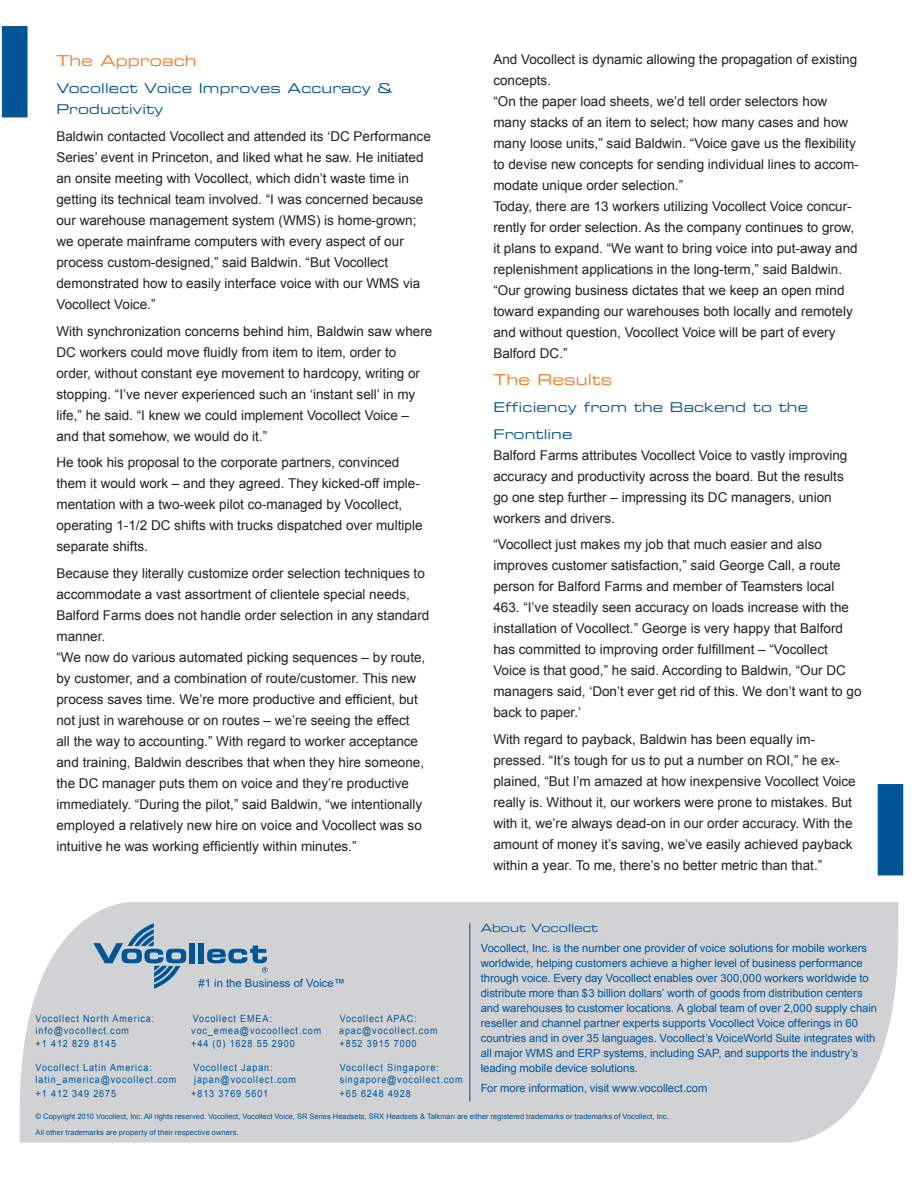
<style>
.page{position:relative;width:918px;height:1188px;background:#fff}
.page>*{position:absolute;margin:0;border:0;box-sizing:border-box;transform-origin:0 0}
.t1{font:15px "Eurostile LT Std Ex 2";letter-spacing:.01em;color:#f47b21}
.body_Copy{font:13.5px/21px "Arial";color:#231f20}
.t2{font:13.5px/21px "Eurostile LT Std Ex 2";letter-spacing:.01em;color:#005595}
.t3{font:11.25px/15px "Arial";color:#005595}
.t4{font:11.25px "Eurostile LT Std Ex 2";color:#005595}
.Body_2{font:9.9px "Arial";letter-spacing:.1em;color:#005595;scale:.91 1}
.t5{font:7.5px "Arial";color:#005595}
</style>
<div class="page">
<div style="left:3px;top:27px;width:24px;height:90px;background:#005595"></div>
<div style="left:2px;top:26px;width:26px;height:91px;border:2px solid #005595"></div>
<div style="left:878px;top:784px;width:25px;height:91px;background:#005595"></div>
<div style="left:20px;top:902px;width:878px;height:241px;background:#d1d2d4"></div>
<hr style="left:469px;top:923px;width:1px;height:179px;background:#005595">
<div style="left:189px;top:943px;width:6px;height:20px;background:#005595"></div>
<div style="left:199px;top:943px;width:5px;height:20px;background:#005595"></div>
<svg style="left:207px;top:946px;width:61px;height:27px;background:#88a6be"></svg>
<svg style="left:93px;top:923px;width:93px;height:66px;background:#a0b4c5"></svg>
<p class="t1" style="left:56px;top:51px;width:142px">The Approach</p>
<p class="t2" style="left:56px;top:78px;width:337px">Vocollect Voice Improves Accuracy &amp;<br>Productivity</p>
<p class="body_Copy" style="left:56px;top:126px;width:376px">Baldwin contacted Vocollect and attended its ‘DC Performance Series’ event in Princeton, and liked what he saw. He initiated an onsite meeting with Vocollect, which didn’t waste time in getting its technical team involved. “I was concerned because our warehouse management system (WMS) is home-grown; we operate mainframe computers with every aspect of our process custom-designed,” said Baldwin. “But Vocollect demonstrated how to easily interface voice with our WMS via Vocollect Voice.”</p>
<p class="body_Copy" style="left:56px;top:321px;width:377px">With synchronization concerns behind him, Baldwin saw where DC workers could move fluidly from item to item, order to order, without constant eye movement to hardcopy, writing or stopping. “I’ve never experienced such an ‘instant sell’ in my life,” he said. “I knew we could implement Vocollect Voice – and that somehow, we would do it.”</p>
<p class="body_Copy" style="left:56px;top:452px;width:368px">He took his proposal to the corporate partners, convinced them it would work – and they agreed. They kicked-off imple&shy;mentation with a two-week pilot co-managed by Vocollect, operating 1-1/2 DC shifts with trucks dispatched over multiple separate shifts.</p>
<p class="body_Copy" style="left:56px;top:562px;width:374px">Because they literally customize order selection techniques to accommodate a vast assortment of clientele special needs, Balford Farms does not handle order selection in any standard manner.</p>
<p class="body_Copy" style="left:56px;top:646px;width:370px">“We now do various automated picking sequences – by route, by customer, and a combination of route/customer. This new process saves time. We’re more productive and efficient, but not just in warehouse or on routes – we’re seeing the effect all the way to accounting.” With regard to worker acceptance and training, Baldwin describes that when they hire someone, the DC manager puts them on voice and they’re productive immediately. “During the pilot,” said Baldwin, “we intentionally employed a relatively new hire on voice and Vocollect was so intuitive he was working efficiently within minutes.”</p>
<p class="body_Copy" style="left:493px;top:49px;width:365px">And Vocollect is dynamic allowing the propagation of existing concepts.</p>
<p class="body_Copy" style="left:493px;top:91px;width:367px">“On the paper load sheets, we’d tell order selectors how many stacks of an item to select; how many cases and how many loose units,” said Baldwin. “Voice gave us the flexibility to devise new concepts for sending individual lines to accom&shy;modate unique order selection.”</p>
<p class="body_Copy" style="left:493px;top:196px;width:366px">Today, there are 13 workers utilizing Vocollect Voice concur&shy;rently for order selection. As the company continues to grow, it plans to expand. “We want to bring voice into put-away and replenishment applications in the long-term,” said Baldwin. “Our growing business dictates that we keep an open mind toward expanding our warehouses both locally and remotely and without question, Vocollect Voice will be part of every Balford DC.”</p>
<p class="t1" style="left:493px;top:369px;width:121px">The Results</p>
<p class="t2" style="left:493px;top:393px;width:316px;line-height:27px">Efficiency from the Backend to the<br>Frontline</p>
<p class="body_Copy" style="left:493px;top:445px;width:356px">Balford Farms attributes Vocollect Voice to vastly improving accuracy and productivity across the board. But the results go one step further – impressing its DC managers, union workers and drivers.</p>
<p class="body_Copy" style="left:493px;top:534px;width:370px">“Vocollect just makes my job that much easier and also improves customer satisfaction,” said George Call, a route person for Balford Farms and member of Teamsters local 463. “I’ve steadily seen accuracy on loads increase with the installation of Vocollect.” George is very happy that Balford has committed to improving order fulfillment – “Vocollect Voice is that good,” he said. According to Baldwin, “Our DC managers said, ‘Don’t ever get rid of this. We don’t want to go back to paper.’</p>
<p class="body_Copy" style="left:493px;top:729px;width:364px">With regard to payback, Baldwin has been equally im&shy;pressed. “It’s tough for us to put a number on ROI,” he ex&shy;plained, “But I’m amazed at how inexpensive Vocollect Voice really is. Without it, our workers were prone to mistakes. But with it, we’re always dead-on in our order accuracy. With the amount of money it’s saving, we’ve easily achieved payback within a year. To me, there’s no better metric than that.”</p>
<p class="t3" style="left:199px;top:975px;width:148px">#1 in the Business of Voice™</p>
<p class="Body_2" style="left:36px;top:1012px;width:132px">Vocollect North America:</p>
<p class="Body_2" style="left:193px;top:1012px;width:88px">Vocollect EMEA:</p>
<p class="Body_2" style="left:340px;top:1012px;width:86px">Vocollect APAC:</p>
<p class="Body_2" style="left:36px;top:1024px;width:104px">info@vocollect.com</p>
<p class="Body_2" style="left:191px;top:1024px;width:144px">voc_emea@vocoollect.com</p>
<p class="Body_2" style="left:339px;top:1024px;width:110px">apac@vocollect.com</p>
<p class="Body_2" style="left:36px;top:1037px;width:90px">+1 412 829 8145</p>
<p class="Body_2" style="left:191px;top:1037px;width:115px">+44 (0) 1628 55 2900</p>
<p class="Body_2" style="left:340px;top:1037px;width:86px">+852 3915 7000</p>
<p class="Body_2" style="left:36px;top:1061px;width:129px">Vocollect Latin America:</p>
<p class="Body_2" style="left:194px;top:1061px;width:88px">Vocollect Japan:</p>
<p class="Body_2" style="left:340px;top:1061px;width:110px">Vocollect Singapore:</p>
<p class="Body_2" style="left:36px;top:1073px;width:156px">latin_america@vocollect.com</p>
<p class="Body_2" style="left:194px;top:1073px;width:113px">japan@vocollect.com</p>
<p class="Body_2" style="left:340px;top:1073px;width:137px">singapore@vocollect.com</p>
<p class="Body_2" style="left:36px;top:1087px;width:90px">+1 412 349 2675</p>
<p class="Body_2" style="left:191px;top:1087px;width:86px">+813 3769 5601</p>
<p class="Body_2" style="left:340px;top:1087px;width:80px">+65 6248 4928</p>
<p class="t4" style="left:481px;top:920px;width:119px">About Vocollect</p>
<p class="t3" style="left:481px;top:941px;width:398px">Vocollect, Inc. is the number one provider of voice solutions for mobile workers worldwide, helping customers achieve a higher level of business performance through voice. Every day Vocollect enables over 300,000 workers worldwide to distribute more than $3 billion dollars’ worth of goods from distribution centers and warehouses to customer locations. A global team of over 2,000 supply chain reseller and channel partner experts supports Vocollect Voice offerings in 60 countries and in over 35 languages. Vocollect’s VoiceWorld Suite integrates with all major WMS and ERP systems, including SAP, and supports the industry’s leading mobile device solutions.</p>
<p class="t3" style="left:481px;top:1081px;width:228px">For more information, visit www.vocollect.com</p>
<p class="t5" style="left:36px;top:1112px;width:635px">© Copyright 2010 Vocollect, Inc. All rights reserved. Vocollect, Vocollect Voice, SR Series Headsets, SRX Headsets &amp; Talkman are either registered trademarks or trademarks of Vocollect, Inc.</p>
<p class="t5" style="left:36px;top:1127px;width:205px">All other trademarks are property of their respective owners.</p>
</div>
